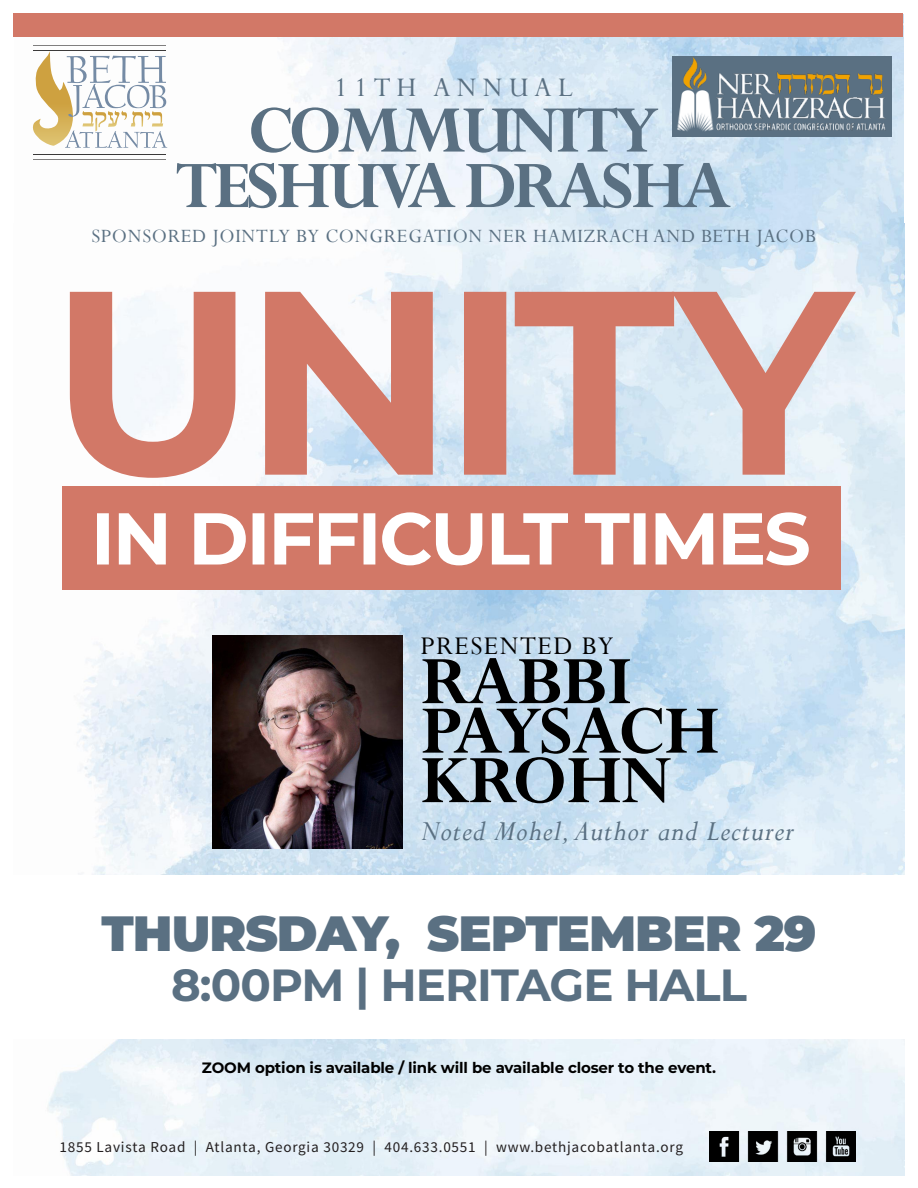
<style>
.page{position:relative;width:918px;height:1188px;background:#fff}
.page>*{position:absolute;margin:0;border:0;box-sizing:border-box;transform-origin:0 0}
.t1{font:700 75px "Perpetua";letter-spacing:-.02em;color:#000}
.t2{font:700 75px "Perpetua";letter-spacing:-.04em;color:#000}
.t3{font:700 73.5px "Perpetua";letter-spacing:-.06em;color:#5a7082}
.t4{font:900 49.5px "Montserrat";letter-spacing:-.02em;color:#5a7082}
.t5{font:700 45px "Montserrat";letter-spacing:-.02em;color:#5a7082}
.t6{font:italic 31.5px "Perpetua";letter-spacing:.03em;color:#5a7082}
.t7{font:30px "Perpetua";letter-spacing:.2em;color:#5a7082}
.t8{font:28.5px "Perpetua";letter-spacing:.05em;color:#000}
.t9{font:21px "Perpetua";letter-spacing:.03em;color:#5a7082}
.t10{font:15.15px "Source Sans Pro";letter-spacing:.05em;color:#231f20}
.t11{font:700 15px "Montserrat";letter-spacing:-.01em;color:#000}
</style>
<div class="page">
<img style="left:33px;top:14px;width:871px;height:1162px">
<div style="left:62px;top:487px;width:779px;height:103px;background:#d27867"></div>
<svg style="left:97px;top:512px;width:712px;height:53px"></svg>
<svg style="left:70px;top:292px;width:786px;height:186px"></svg>
<div style="left:0;top:875px;width:918px;height:163px;background:#fff"></div>
<img style="left:710px;top:1132px;width:146px;height:29px">
<div style="left:14px;top:14px;width:889px;height:23px;background:#d27867"></div>
<img style="left:213px;top:636px;width:189px;height:213px">
<img style="left:672px;top:56px;width:219px;height:81px">
<hr style="left:33px;top:46px;width:133px;height:1px;background:#7f7e7e">
<hr style="left:33px;top:159px;width:133px;height:1px;background:#7f7e7e">
<hr style="left:33px;top:50px;width:133px;height:1px;background:#3b3a3a">
<hr style="left:33px;top:155px;width:133px;height:1px;background:#3b3a3a">
<svg style="left:32px;top:51px;width:135px;height:97px"></svg>
<p class="t7" style="left:334px;top:69px;width:240px">11TH ANNUAL</p>
<p class="t3" style="left:248px;top:84px;width:413px">COMMUNITY</p>
<p class="t3" style="left:176px;top:140px;width:557px">TESHUVA DRASHA</p>
<p class="t9" style="left:91px;top:222px;width:726px">SPONSORED JOINTLY BY CONGREGATION NER HAMIZRACH AND BETH JACOB</p>
<p class="t8" style="left:420px;top:628px;width:195px">PRESENTED BY</p>
<p class="t1" style="left:420px;top:634px;width:214px">RABBI</p>
<p class="t2" style="left:420px;top:684px;width:302px">PAYSACH</p>
<p class="t1" style="left:420px;top:733px;width:253px">KROHN</p>
<p class="t6" style="left:420px;top:811px;width:375px">Noted Mohel, Author and Lecturer</p>
<p class="t4" style="left:102px;top:897px;width:716px">THURSDAY, SEPTEMBER 29</p>
<p class="t5" style="left:171px;top:952px;width:577px">8:00PM | HERITAGE HALL</p>
<p class="t11" style="left:202px;top:1057px;width:516px">ZOOM option is available / link will be available closer to the event.</p>
<p class="t10" style="left:60px;top:1138px;width:625px">1855 Lavista Road | Atlanta, Georgia 30329 | 404.633.0551 | www.bethjacobatlanta.org</p>
</div>
